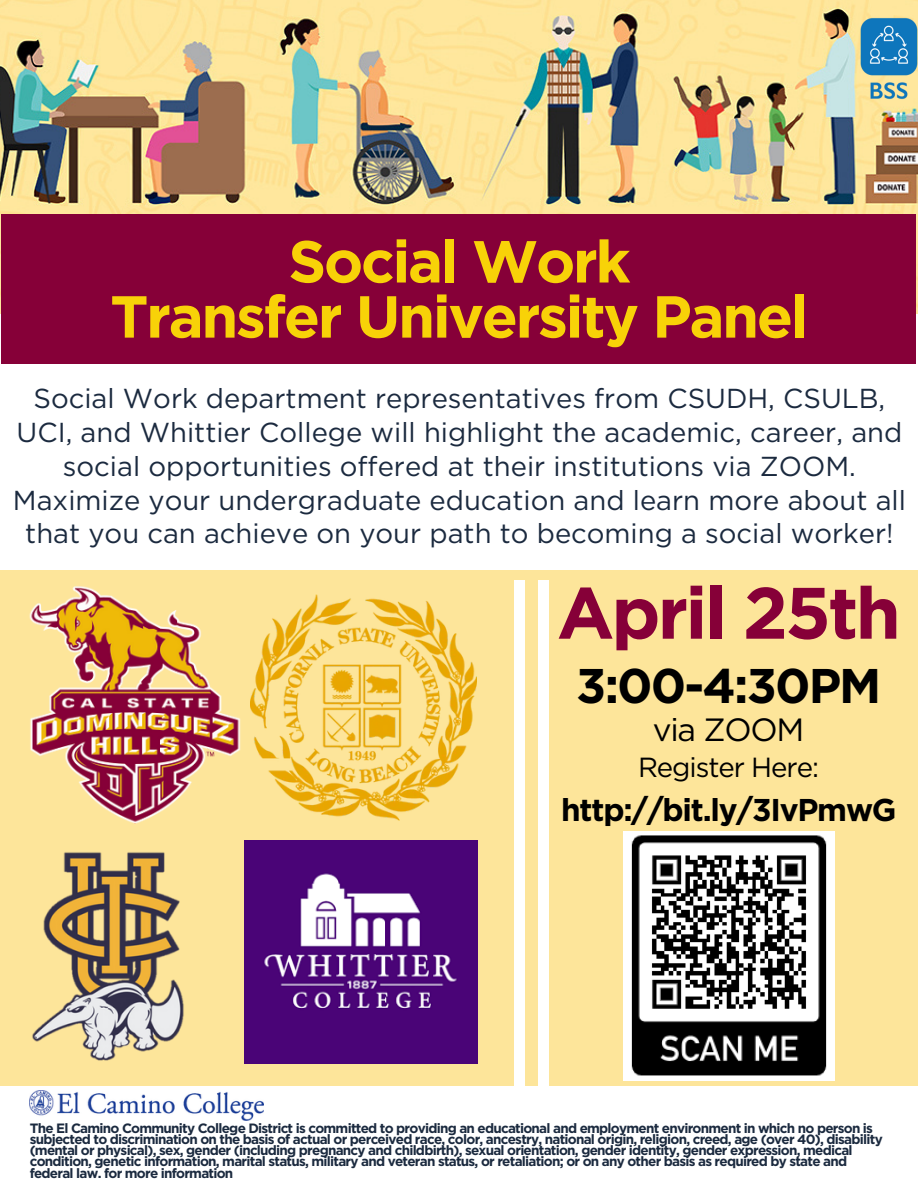
<style>
.page{position:relative;width:918px;height:1188px;background:#fff}
.page>*{position:absolute;margin:0;border:0;box-sizing:border-box;transform-origin:0 0}
.t1{font:700 72.6px "Gotham";letter-spacing:-.04em;color:#860038}
.t2{font:700 59.1px/55.2px "Gotham";letter-spacing:-.04em;color:#f8d208;text-align:center}
.t3{font:700 48.6px "Gotham";letter-spacing:-.04em;color:#000}
.t4{font:32.1px "Gotham";letter-spacing:-.04em;color:#000}
.t5{font:700 31.5px "Gotham";letter-spacing:-.04em;color:#000}
.t6{font:27.6px "Gotham";letter-spacing:-.04em;color:#000}
.t7{font:27.45px/33.8px "Gotham";color:#1b2a3f;text-align:center}
.t8{font:700 13.5px/11.2px "Gotham";letter-spacing:-.055em;color:#1b2a3f}
</style>
<div class="page">
<img style="left:0;top:0;width:918px;height:313px">
<div style="left:0;top:570px;width:918px;height:515px;background:#fde59a"></div>
<img style="left:312px;top:840px;width:165px;height:223px">
<img style="left:29px;top:586px;width:212px;height:234px">
<img style="left:250px;top:594px;width:226px;height:226px">
<div style="left:1px;top:215px;width:915px;height:149px;background:#860038"></div>
<img style="left:853px;top:13px;width:65px;height:93px">
<img style="left:624px;top:831px;width:210px;height:249px">
<img style="left:0;top:820px;width:312px;height:282px">
<div style="left:515px;top:580px;width:10px;height:507px;background:#fff"></div>
<div style="left:539px;top:580px;width:10px;height:507px;background:#fff"></div>
<img style="left:30px;top:1090px;width:234px;height:31px">
<h4 class="t2" style="left:110px;top:234px;width:700px">Social Work<br>Transfer University Panel</h4>
<p class="t7" style="left:13px;top:382px;width:895px">Social Work department representatives from CSUDH, CSULB, UCI, and Whittier College will highlight the academic, career, and social opportunities offered at their institutions via ZOOM.<br>Maximize your undergraduate education and learn more about all that you can achieve on your path to becoming a social worker!</p>
<p class="t1" style="left:557px;top:569px;width:345px">April 25th</p>
<p class="t3" style="left:576px;top:656px;width:307px">3:00-4:30PM</p>
<p class="t4" style="left:653px;top:710px;width:153px">via ZOOM</p>
<p class="t6" style="left:638px;top:751px;width:182px">Register Here:</p>
<p class="t5" style="left:561px;top:791px;width:337px">http://bit.ly/3IvPmwG</p>
<p class="t8" style="left:30px;top:1122px;width:855px">The El Camino Community College District is committed to providing an educational and employment environment in which no person is subjected to discrimination on the basis of actual or perceived race, color, ancestry, national origin, religion, creed, age (over 40), disability (mental or physical), sex, gender (including pregnancy and childbirth), sexual orientation, gender identity, gender expression, medical condition, genetic information, marital status, military and veteran status, or retaliation; or on any other basis as required by state and federal law. for more information</p>
</div>
